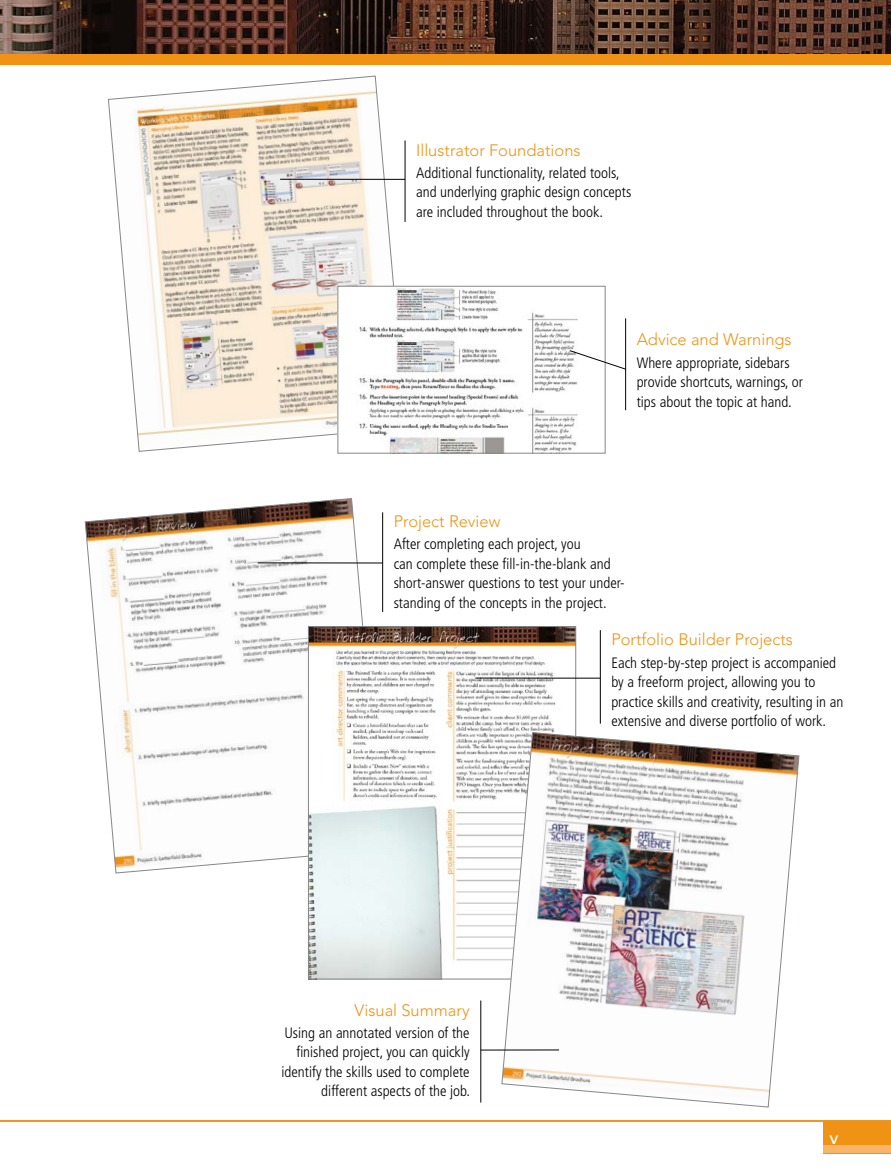
<style>
.page{position:relative;width:891px;height:1175px;background:#fff}
.page>*{position:absolute;margin:0;border:0;box-sizing:border-box;transform-origin:0 0}
.t1{font:500 18px "Avenir";color:#fff}
.t2{font:300 16.5px "Avenir";color:#f09214}
.t3{font:300 condensed 15px/19.5px "Frutiger";color:#000}
</style>
<div class="page">
<img style="left:0;top:0;width:891px;height:54px">
<div style="left:0;top:54px;width:891px;height:11px;background:#f09214"></div>
<hr style="left:0;top:1120px;width:891px;height:1px;background:#f09214">
<div style="left:824px;top:1120px;width:67px;height:33px;background:#f09214"></div>
<div style="left:824px;top:1145px;width:67px;height:8px;background:#f8b569"></div>
<svg style="left:85px;top:498px;width:298px;height:375px"></svg>
<img style="left:310px;top:628px;width:264px;height:349px">
<img style="left:502px;top:732px;width:297px;height:375px">
<svg style="left:108px;top:76px;width:298px;height:376px"></svg>
<img style="left:340px;top:288px;width:238px;height:163px">
<div style="left:338px;top:286px;width:267px;height:167px;border:1px solid #868787"></div>
<hr style="left:405px;top:140px;width:1px;height:82px;background:#000">
<hr style="left:280px;top:179px;width:125px;height:1px;background:#000">
<hr style="left:625px;top:318px;width:1px;height:92px;background:#000">
<svg style="left:569px;top:350px;width:58px;height:20px"></svg>
<hr style="left:480px;top:1000px;width:1px;height:102px;background:#000">
<hr style="left:481px;top:1049px;width:78px;height:1px;background:#000">
<hr style="left:382px;top:512px;width:1px;height:100px;background:#000">
<hr style="left:258px;top:562px;width:125px;height:1px;background:#000">
<hr style="left:600px;top:630px;width:1px;height:93px;background:#000">
<hr style="left:475px;top:677px;width:125px;height:1px;background:#000">
<p class="t2" style="left:416px;top:140px;width:166px">Illustrator Foundations</p>
<p class="t3" style="left:416px;top:163px;width:217px">Additional functionality, related tools, and underlying graphic design concepts are included throughout the book.</p>
<p class="t2" style="left:637px;top:330px;width:156px">Advice and Warnings</p>
<p class="t3" style="left:637px;top:353px;width:168px">Where appropriate, sidebars provide shortcuts, warnings, or tips about the topic at hand.</p>
<p class="t2" style="left:394px;top:511px;width:108px">Project Review</p>
<p class="t3" style="left:394px;top:534px;width:233px">After completing each project, you<br>can complete these fill-in-the-blank and short-answer questions to test your under&shy;standing of the concepts in the project.</p>
<p class="t2" style="left:611px;top:630px;width:183px">Portfolio Builder Projects</p>
<p class="t3" style="left:611px;top:653px;width:234px">Each step-by-step project is accompanied by a freeform project, allowing you to practice skills and creativity, resulting in an extensive and diverse portfolio of work.</p>
<p class="t2" style="left:355px;top:1000px;width:117px">Visual Summary</p>
<p class="t3" style="left:282px;top:1023px;width:190px;text-align:right">Using an annotated version of the finished project, you can quickly identify the skills used to complete different aspects of the job.</p>
<p class="t1" style="left:830px;top:1127px;width:10px">v</p>
</div>
